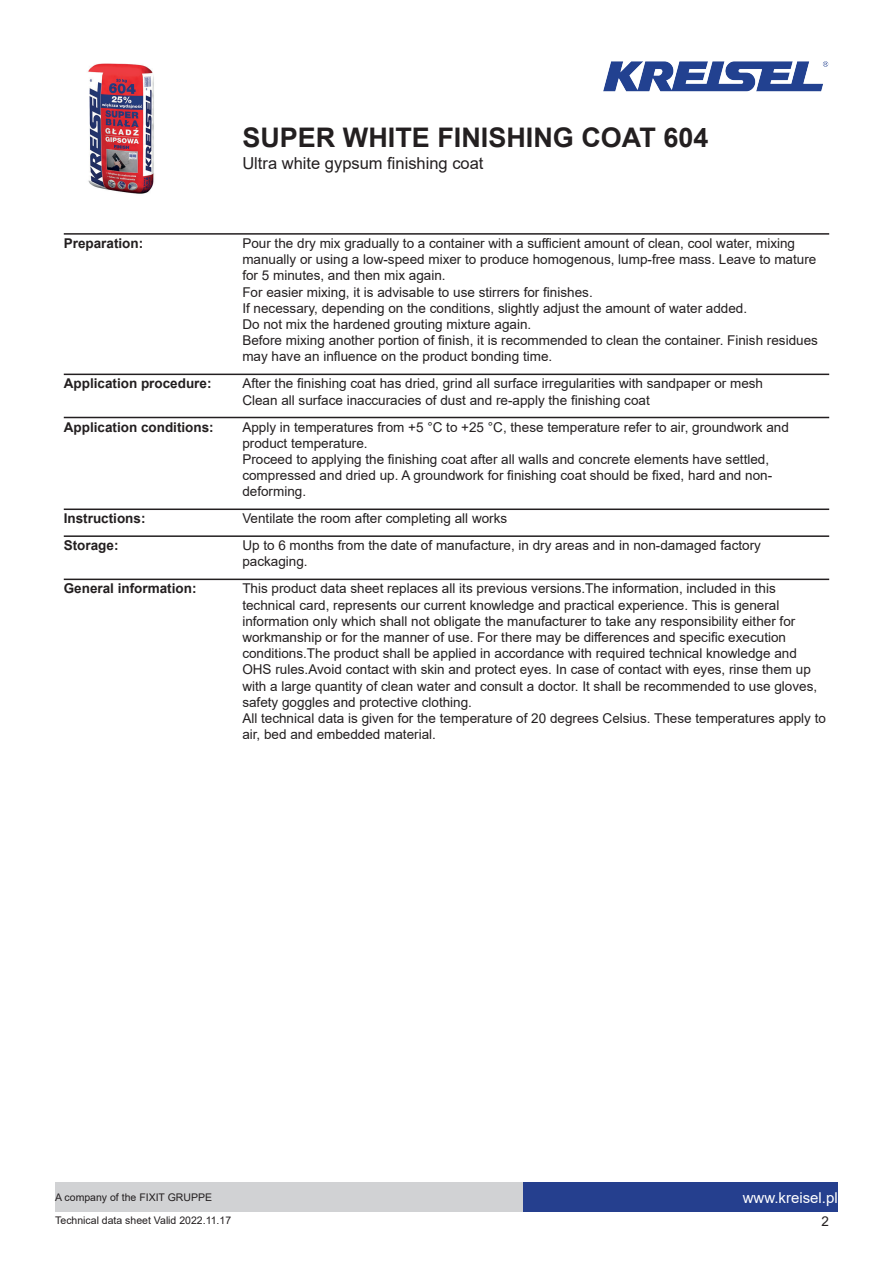
<style>
.page{position:relative;width:893px;height:1263px;background:#fff}
.page>*{position:absolute;margin:0;border:0;box-sizing:border-box;transform-origin:0 0}
.t1{font:700 27px "Arial";color:#231f20}
.t2{font:16.5px "Arial";color:#231f20}
.t3{font:15px "Arial";color:#fff}
.t4{font:13.5px/16.2px "Arial";color:#231f20}
.t5{font:700 13.5px "Arial";color:#231f20}
.t6{font:10.5px "Arial";color:#231f20}
</style>
<div class="page">
<img style="left:88px;top:63px;width:66px;height:131px">
<img style="left:603px;top:61px;width:226px;height:31px">
<div style="left:523px;top:1182px;width:315px;height:30px;background:#253f8e"></div>
<div style="left:55px;top:1182px;width:468px;height:30px;background:#d1d2d4"></div>
<hr style="left:64px;top:233px;width:765px;height:2px;background:#231f20">
<hr style="left:64px;top:374px;width:765px;height:1px;background:#231f20">
<hr style="left:64px;top:417px;width:765px;height:1px;background:#231f20">
<hr style="left:64px;top:508px;width:765px;height:2px;background:#231f20">
<hr style="left:64px;top:535px;width:765px;height:2px;background:#231f20">
<hr style="left:64px;top:579px;width:765px;height:1px;background:#231f20">
<h1 class="t1" style="left:242px;top:119px;width:468px">SUPER WHITE FINISHING COAT 604</h1>
<p class="t2" style="left:242px;top:152px;width:243px">Ultra white gypsum finishing coat</p>
<p class="t5" style="left:64px;top:234px;width:81px">Preparation:</p>
<p class="t4" style="left:242px;top:235px;width:577px">Pour the dry mix gradually to a container with a sufficient amount of clean, cool water, mixing manually or using a low-speed mixer to produce homogenous, lump-free mass. Leave to mature for 5 minutes, and then mix again.<br>For easier mixing, it is advisable to use stirrers for finishes.<br>If necessary, depending on the conditions, slightly adjust the amount of water added.<br>Do not mix the hardened grouting mixture again.<br>Before mixing another portion of finish, it is recommended to clean the container. Finish residues may have an influence on the product bonding time.</p>
<p class="t5" style="left:64px;top:374px;width:149px">Application procedure:</p>
<p class="t4" style="left:242px;top:375px;width:522px">After the finishing coat has dried, grind all surface irregularities with sandpaper or mesh<br>Clean all surface inaccuracies of dust and re-apply the finishing coat</p>
<p class="t5" style="left:64px;top:417px;width:152px">Application conditions:</p>
<p class="t4" style="left:242px;top:419px;width:548px">Apply in temperatures from +5 °C to +25 °C, these temperature refer to air, groundwork and product temperature.<br>Proceed to applying the finishing coat after all walls and concrete elements have settled, compressed and dried up. A groundwork for finishing coat should be fixed, hard and non&shy;deforming.</p>
<p class="t5" style="left:64px;top:509px;width:83px">Instructions:</p>
<p class="t4" style="left:242px;top:510px;width:266px">Ventilate the room after completing all works</p>
<p class="t5" style="left:64px;top:536px;width:56px">Storage:</p>
<p class="t4" style="left:242px;top:537px;width:520px">Up to 6 months from the date of manufacture, in dry areas and in non-damaged factory packaging.</p>
<p class="t5" style="left:64px;top:579px;width:134px">General information:</p>
<p class="t4" style="left:242px;top:580px;width:585px">This product data sheet replaces all its previous versions.The information, included in this technical card, represents our current knowledge and practical experience. This is general information only which shall not obligate the manufacturer to take any responsibility either for workmanship or for the manner of use. For there may be differences and specific execution conditions.The product shall be applied in accordance with required technical knowledge and OHS rules.Avoid contact with skin and protect eyes. In case of contact with eyes, rinse them up with a large quantity of clean water and consult a doctor. It shall be recommended to use gloves, safety goggles and protective clothing.<br>All technical data is given for the temperature of 20 degrees Celsius. These temperatures apply to air, bed and embedded material.</p>
<p class="t6" style="left:55px;top:1190px;width:158px">A company of the FIXIT GRUPPE</p>
<p class="t3" style="left:743px;top:1187px;width:97px">www.kreisel.pl</p>
<p class="t6" style="left:55px;top:1213px;width:177px">Technical data sheet Valid 2022.11.17</p>
<p class="t4" style="left:821px;top:1213px;width:9px">2</p>
</div>
